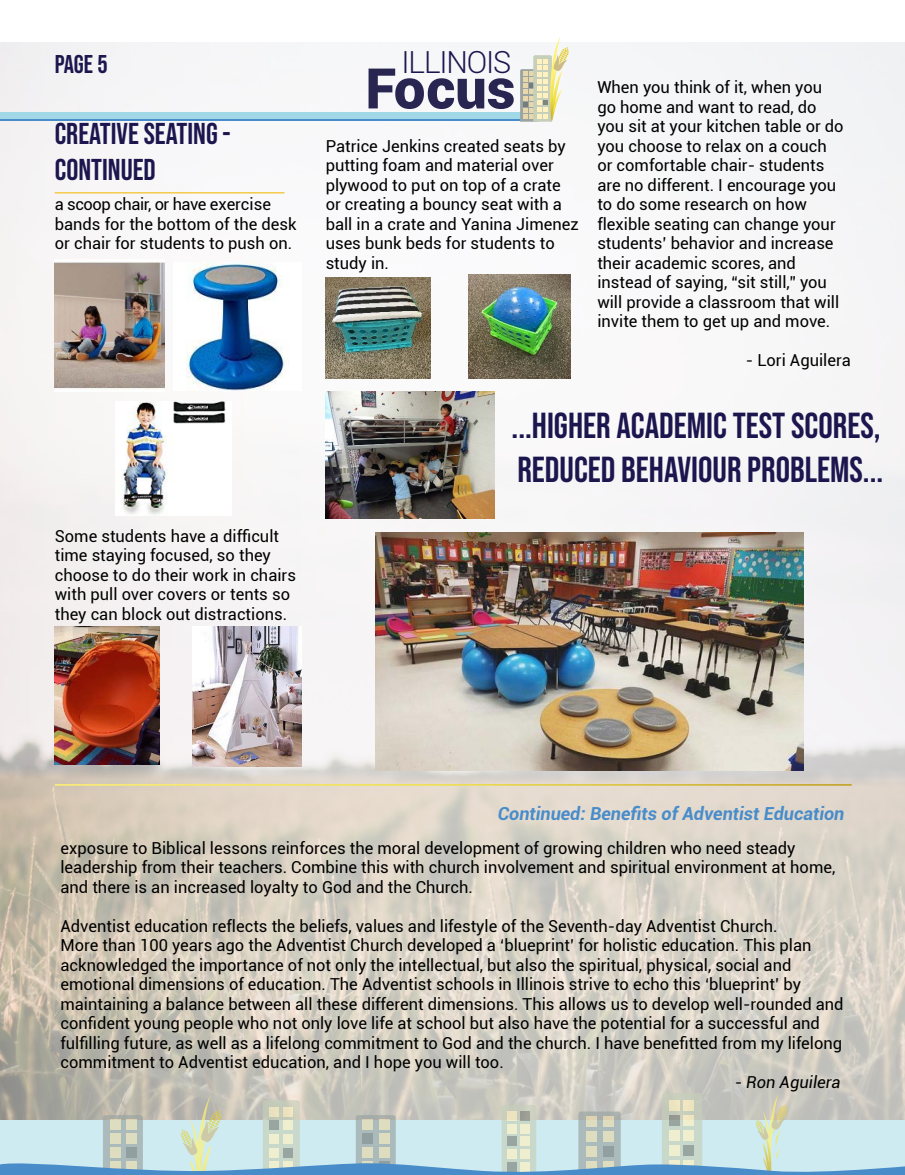
<style>
.page{position:relative;width:905px;height:1175px;background:#fff}
.page>*{position:absolute;margin:0;border:0;box-sizing:border-box;transform-origin:0 0}
.t1{font:900 56.1px "Roboto";color:#282551}
.t2{font:36px/43.2px "Bebas Neue";color:#1c164f}
.t3{font:300 30.45px "Roboto";letter-spacing:-.04em;color:#1c164f}
.t4{font:30px/36px "Bebas Neue";color:#1c164f}
.t5{font:25.5px "Bebas Neue";color:#1c164f}
.t6{font:italic 700 18px "Roboto";color:#488cca}
.t7{font:16.5px/19.5px "Roboto";color:#000}
.t8{font:italic 16.5px "Roboto";color:#000}
</style>
<div class="page">
<img style="left:0;top:43px;width:904px;height:1050px">
<div style="left:0;top:114px;width:524px;height:7px;background:#488cca"></div>
<div style="left:0;top:112px;width:524px;height:7px;background:#a0d8e7"></div>
<svg style="left:520px;top:36px;width:49px;height:86px"></svg>
<svg style="left:0;top:1093px;width:904px;height:81px;background:#bfd1d1"></svg>
<hr style="left:55px;top:192px;width:229px;height:1px;background:#f5ca4b">
<hr style="left:55px;top:784px;width:796px;height:1px;background:#fff">
<img style="left:55px;top:260px;width:109px;height:132px">
<img style="left:174px;top:262px;width:127px;height:128px">
<img style="left:116px;top:401px;width:115px;height:115px">
<img style="left:55px;top:626px;width:104px;height:139px">
<img style="left:192px;top:626px;width:109px;height:140px">
<img style="left:326px;top:277px;width:104px;height:102px">
<img style="left:468px;top:274px;width:102px;height:105px">
<img style="left:326px;top:392px;width:168px;height:126px">
<img style="left:376px;top:532px;width:427px;height:238px">
<h3 class="t5" style="left:55px;top:50px;width:54px">PAGE 5</h3>
<h3 class="t4" style="left:55px;top:115px;width:177px">CREATIVE SEATING -<br>CONTINUED</h3>
<p class="t7" style="left:55px;top:194px;width:243px">a scoop chair, or have exercise bands for the bottom of the desk or chair for students to push on.</p>
<p class="t7" style="left:55px;top:525px;width:243px">Some students have a difficult time staying focused, so they choose to do their work in chairs with pull over covers or tents so they can block out distractions.</p>
<h3 class="t3" style="left:401px;top:41px;width:112px">ILLINOIS</h3>
<h1 class="t1" style="left:365px;top:49px;width:152px">Focus</h1>
<p class="t7" style="left:326px;top:135px;width:254px">Patrice Jenkins created seats by putting foam and material over plywood to put on top of a crate or creating a bouncy seat with a ball in a crate and Yanina Jimenez uses bunk beds for students to study in.</p>
<p class="t7" style="left:597px;top:77px;width:248px">When you think of it, when you go home and want to read, do you sit at your kitchen table or do you choose to relax on a couch or comfortable chair- students are no different. I encourage you to do some research on how flexible seating can change your students’ behavior and increase their academic scores, and instead of saying, “sit still,” you will provide a classroom that will invite them to get up and move.</p>
<p class="t7" style="left:745px;top:350px;width:107px">- Lori Aguilera</p>
<h2 class="t2" style="left:511px;top:404px;width:373px">...HIGHER ACADEMIC TEST SCORES,<br>REDUCED BEHAVIOUR PROBLEMS...</h2>
<p class="t6" style="left:497px;top:801px;width:348px">Continued: Benefits of Adventist Education</p>
<p class="t7" style="left:60px;top:837px;width:776px">exposure to Biblical lessons reinforces the moral development of growing children who need steady leadership from their teachers. Combine this with church involvement and spiritual environment at home, and there is an increased loyalty to God and the Church.</p>
<p class="t7" style="left:60px;top:915px;width:784px">Adventist education reflects the beliefs, values and lifestyle of the Seventh-day Adventist Church.<br>More than 100 years ago the Adventist Church developed a ‘blueprint’ for holistic education. This plan acknowledged the importance of not only the intellectual, but also the spiritual, physical, social and emotional dimensions of education. The Adventist schools in Illinois strive to echo this ‘blueprint’ by maintaining a balance between all these different dimensions. This allows us to develop well-rounded and confident young people who not only love life at school but also have the potential for a successful and fulfilling future, as well as a lifelong commitment to God and the church. I have benefitted from my lifelong commitment to Adventist education, and I hope you will too.</p>
<p class="t8" style="left:734px;top:1070px;width:107px">- Ron Aguilera</p>
</div>
